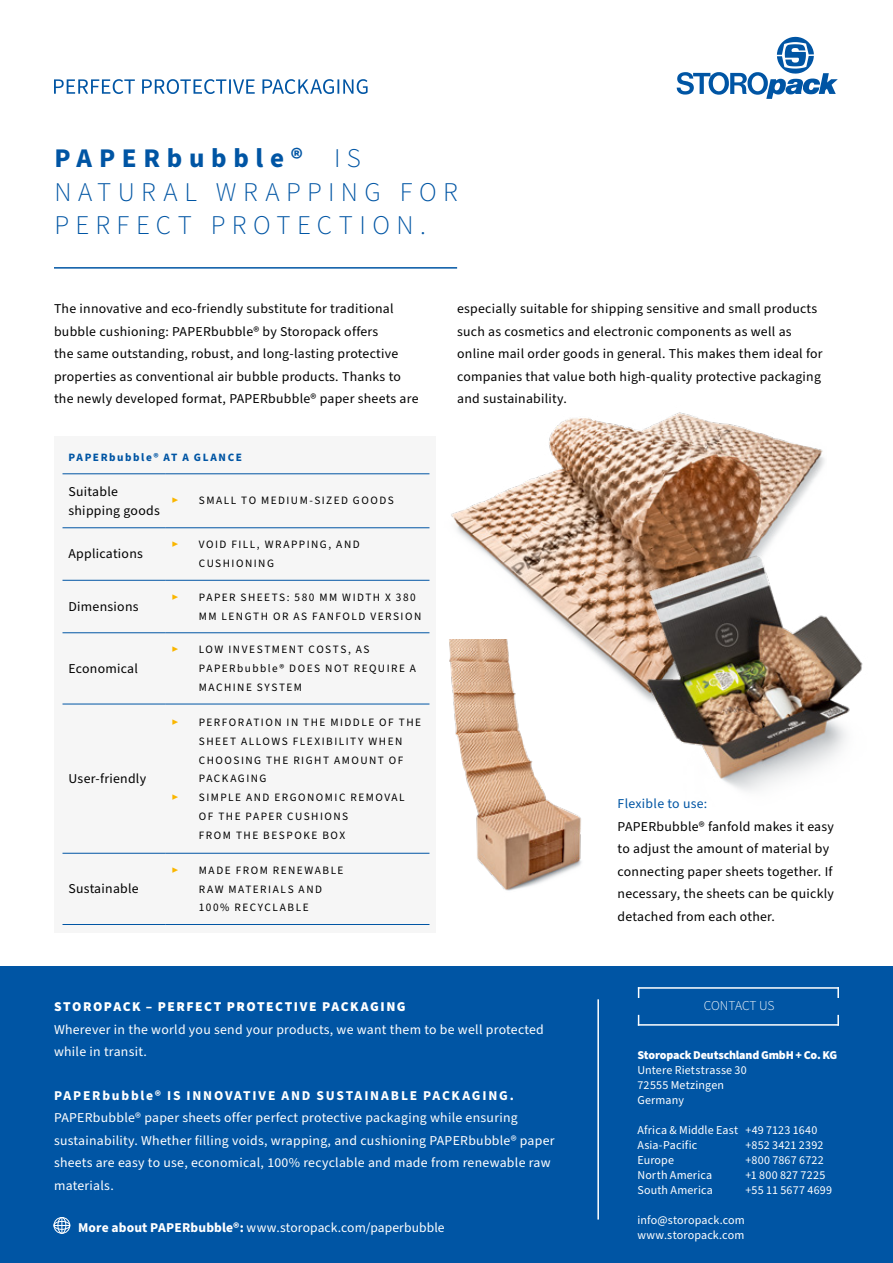
<style>
.page{position:relative;width:893px;height:1263px;background:#fff}
.page>*{position:absolute;margin:0;border:0;box-sizing:border-box;transform-origin:0 0}
.Headline_blue__bold__18{font:300 27px "Source Sans Pro";letter-spacing:.24em;color:#0055a4}
.Headline_blue__bold__18-2{font:700 27px "Source Sans Pro";letter-spacing:.25em;color:#0055a4}
.Text_body_black__regular__9{font:13.5px/22.5px "Source Sans Pro";letter-spacing:.02em;color:#000}
.Text_body_white__regular__9{font:13.5px/22.5px "Source Sans Pro";letter-spacing:.02em;color:#fff}
.Subheadline__white__bold__9{font:700 13.5px "Source Sans Pro";letter-spacing:.13em;color:#fff}
.Subheadline__white__bold__9-2{font:900 13.5px "Source Sans Pro";letter-spacing:.11em;color:#fff}
.t1{font:13.5px "Source Sans Pro";letter-spacing:.02em;color:#0055a4}
.t2{font:300 13.5px "Source Sans Pro";letter-spacing:-.01em;color:#fff}
.t3{font:12px/15px "Source Sans Pro";letter-spacing:.015em;color:#fff}
.t4{font:11.25px/18.8px "Source Sans Pro";letter-spacing:.135em;color:#000}
.Subheadline_blue__bold__7_5{font:700 11.25px "Source Sans Pro";letter-spacing:.14em;color:#0055a4}
.t5{font:11.25px "Source Sans Pro";color:#fab600}
.s1{font-weight:300}
.s2{font-weight:700}
.s3{font-weight:900}
</style>
<div class="page">
<div style="left:0;top:966px;width:893px;height:297px;background:#0055a4"></div>
<hr style="left:597px;top:999px;width:2px;height:220px;background:#fff">
<svg style="left:677px;top:37px;width:161px;height:62px"></svg>
<svg style="left:54px;top:79px;width:314px;height:15px"></svg>
<img style="left:449px;top:412px;width:376px;height:228px">
<div style="left:54px;top:1217px;width:16px;height:17px;border:1px solid #fff;border-radius:50%"></div>
<div style="left:58px;top:1217px;width:8px;height:17px;border:1px solid #fff;border-radius:50%"></div>
<svg style="left:54px;top:1217px;width:16px;height:16px"></svg>
<hr style="left:54px;top:267px;width:403px;height:2px;background:#0055a4">
<hr style="left:638px;top:987px;width:201px;height:2px;background:#fff">
<svg style="left:837px;top:987px;width:2px;height:11px"></svg>
<hr style="left:638px;top:1024px;width:201px;height:2px;background:#fff">
<svg style="left:837px;top:1015px;width:2px;height:11px"></svg>
<div style="left:54px;top:437px;width:382px;height:496px;background:#f6f6f6"></div>
<hr style="left:63px;top:632px;width:103px;height:1px;background:#0055a4">
<hr style="left:63px;top:704px;width:103px;height:1px;background:#0055a4">
<hr style="left:63px;top:853px;width:103px;height:1px;background:#0055a4">
<hr style="left:63px;top:924px;width:103px;height:1px;background:#0055a4">
<hr style="left:166px;top:632px;width:263px;height:1px;background:#0055a4">
<hr style="left:166px;top:704px;width:263px;height:1px;background:#0055a4">
<hr style="left:166px;top:853px;width:263px;height:1px;background:#0055a4">
<hr style="left:166px;top:924px;width:263px;height:1px;background:#0055a4">
<hr style="left:63px;top:473px;width:103px;height:1px;background:#0055a4">
<hr style="left:166px;top:473px;width:263px;height:1px;background:#0055a4">
<hr style="left:63px;top:527px;width:103px;height:1px;background:#0055a4">
<hr style="left:166px;top:527px;width:263px;height:1px;background:#0055a4">
<hr style="left:63px;top:580px;width:103px;height:1px;background:#0055a4">
<hr style="left:166px;top:580px;width:263px;height:1px;background:#0055a4">
<img style="left:449px;top:640px;width:143px;height:251px">
<img style="left:592px;top:542px;width:271px;height:249px">
<p class="Headline_blue__bold__18-2" style="left:54px;top:140px;width:308px">PAPERbubble® <span class="s1">IS</span></p>
<p class="Headline_blue__bold__18" style="left:54px;top:174px;width:405px">NATURAL WRAPPING FOR</p>
<p class="Headline_blue__bold__18" style="left:54px;top:207px;width:373px">PERFECT PROTECTION.</p>
<p class="Text_body_black__regular__9" style="left:54px;top:298px;width:366px">The innovative and eco-friendly substitute for traditional bubble cushioning: PAPERbubble® by Storopack offers<br>the same outstanding, robust, and long-lasting protective properties as conventional air bubble products. Thanks to the newly developed format, PAPERbubble® paper sheets are</p>
<p class="Text_body_black__regular__9" style="left:457px;top:298px;width:367px">especially suitable for shipping sensitive and small products such as cosmetics and electronic components as well as online mail order goods in general. This makes them ideal for companies that value both high-quality protective packaging and sustainability.</p>
<p class="Subheadline_blue__bold__7_5" style="left:69px;top:450px;width:175px">PAPERbubble® AT A GLANCE</p>
<p class="Text_body_black__regular__9" style="left:69px;top:482px;width:93px;line-height:18.8px">Suitable shipping goods</p>
<p class="t5" style="left:172px;top:493px;width:8px">▶</p>
<p class="t4" style="left:199px;top:492px;width:196px">SMALL TO MEDIUM-SIZED GOODS</p>
<p class="Text_body_black__regular__9" style="left:69px;top:543px;width:76px">Applications</p>
<p class="t5" style="left:172px;top:537px;width:8px">▶</p>
<p class="t4" style="left:199px;top:536px;width:162px">VOID FILL, WRAPPING, AND<br>CUSHIONING</p>
<p class="Text_body_black__regular__9" style="left:69px;top:596px;width:72px">Dimensions</p>
<p class="Text_body_black__regular__9" style="left:69px;top:657px;width:71px">Economical</p>
<p class="Text_body_black__regular__9" style="left:69px;top:768px;width:79px">User-friendly</p>
<p class="Text_body_black__regular__9" style="left:69px;top:878px;width:72px">Sustainable</p>
<p class="t5" style="left:172px;top:590px;width:8px">▶</p>
<p class="t4" style="left:199px;top:588px;width:224px">PAPER SHEETS: 580 MM WIDTH X 380<br>MM LENGTH OR AS FANFOLD VERSION</p>
<p class="t5" style="left:172px;top:642px;width:8px">▶</p>
<p class="t4" style="left:199px;top:641px;width:219px">LOW INVESTMENT COSTS, AS<br>PAPERbubble® DOES NOT REQUIRE A<br>MACHINE SYSTEM</p>
<p class="t5" style="left:172px;top:715px;width:8px">▶</p>
<p class="t4" style="left:199px;top:713px;width:224px">PERFORATION IN THE MIDDLE OF THE<br>SHEET ALLOWS FLEXIBILITY WHEN<br>CHOOSING THE RIGHT AMOUNT OF<br>PACKAGING</p>
<p class="t5" style="left:172px;top:790px;width:8px">▶</p>
<p class="t4" style="left:199px;top:788px;width:207px">SIMPLE AND ERGONOMIC REMOVAL<br>OF THE PAPER CUSHIONS<br>FROM THE BESPOKE BOX</p>
<p class="t5" style="left:172px;top:862px;width:8px">▶</p>
<p class="t4" style="left:199px;top:861px;width:146px">MADE FROM RENEWABLE<br>RAW MATERIALS AND<br>100% RECYCLABLE</p>
<p class="Subheadline__white__bold__9-2" style="left:54px;top:997px;width:353px">STOROPACK – PERFECT PROTECTIVE PACKAGING</p>
<p class="Text_body_white__regular__9" style="left:54px;top:1018px;width:491px">Wherever in the world you send your products, we want them to be well protected while in transit.</p>
<p class="Subheadline__white__bold__9" style="left:54px;top:1086px;width:461px">PAPERbubble® IS INNOVATIVE AND SUSTAINABLE PACKAGING.</p>
<p class="Text_body_white__regular__9" style="left:54px;top:1107px;width:502px">PAPERbubble® paper sheets offer perfect protective packaging while ensuring sustainability. Whether filling voids, wrapping, and cushioning PAPERbubble® paper sheets are easy to use, economical, 100% recyclable and made from renewable raw materials.</p>
<p class="Text_body_white__regular__9" style="left:78px;top:1216px;width:368px"><span class="s2">More about PAPERbubble®:</span> www.storopack.com/paperbubble</p>
<p class="t1" style="left:618px;top:795px;width:91px">Flexible to use:</p>
<p class="Text_body_black__regular__9" style="left:618px;top:815px;width:218px">PAPERbubble® fanfold makes it easy to adjust the amount of material by connecting paper sheets together. If necessary, the sheets can be quickly detached from each other.</p>
<p class="t2" style="left:704px;top:997px;width:72px">CONTACT US</p>
<p class="t3" style="left:637px;top:1047px;width:201px"><span class="s3">Storopack Deutschland GmbH + Co. KG<br></span>Untere Rietstrasse 30<br>72555 Metzingen<br>Germany</p>
<p class="t3" style="left:637px;top:1122px;width:182px">Africa &amp; Middle East +49 7123 1640<br>Asia-Pacific</p>
<p class="t3" style="left:745px;top:1137px;width:79px">+852 3421 2392</p>
<p class="t3" style="left:637px;top:1152px;width:38px">Europe</p>
<p class="t3" style="left:745px;top:1152px;width:80px">+800 7867 6722</p>
<p class="t3" style="left:637px;top:1167px;width:76px">North America</p>
<p class="t3" style="left:745px;top:1167px;width:81px">+1 800 827 7225</p>
<p class="t3" style="left:637px;top:1182px;width:77px">South America</p>
<p class="t3" style="left:745px;top:1182px;width:88px">+55 11 5677 4699</p>
<p class="t3" style="left:637px;top:1212px;width:109px">info@storopack.com www.storopack.com</p>
</div>
